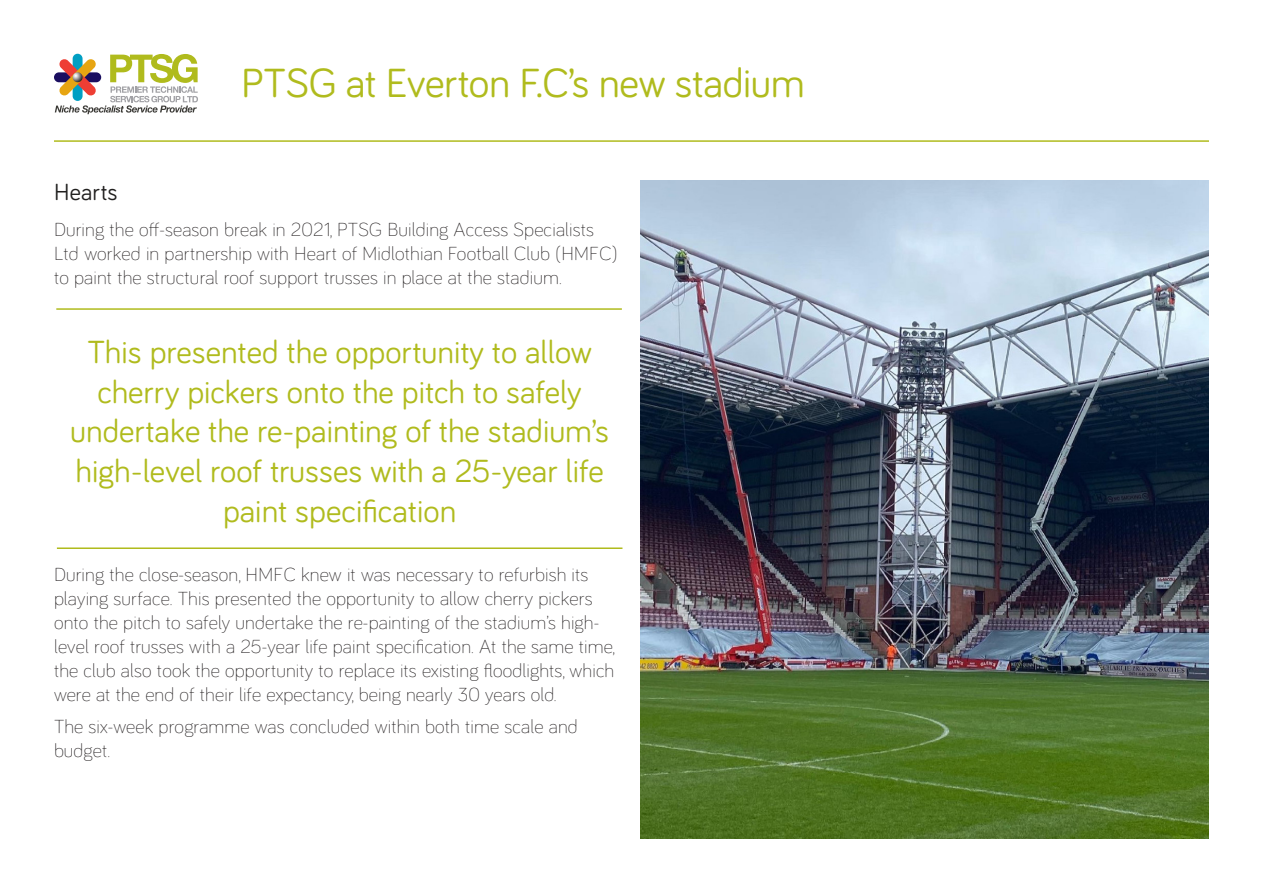
<style>
.page{position:relative;width:1263px;height:893px;background:#fff}
.page>*{position:absolute;margin:0;border:0;box-sizing:border-box;transform-origin:0 0}
.t1{font:42px "Bariol";letter-spacing:-.01em;color:#b0bb1d}
.Text_ONE{font:33px/39.6px "Bariol";color:#b0bb1d;text-align:center}
.Text_one{font:24px "Bariol";letter-spacing:.01em;color:#201f1e}
.Text{font:300 19.5px/24px "Bariol";letter-spacing:.01em;color:#231f20}
</style>
<div class="page">
<svg style="left:55px;top:54px;width:143px;height:60px"></svg>
<hr style="left:54px;top:140px;width:1155px;height:2px;background:#b0bb1d">
<img style="left:640px;top:181px;width:569px;height:658px">
<hr style="left:56px;top:308px;width:566px;height:2px;background:#b0bb1d">
<hr style="left:57px;top:547px;width:565px;height:2px;background:#b0bb1d">
<h1 class="t1" style="left:241px;top:54px;width:565px">PTSG at Everton F.C’s new stadium</h1>
<p class="Text_one" style="left:54px;top:175px;width:65px">Hearts</p>
<p class="Text" style="left:54px;top:217px;width:565px">During the off-season break in 2021, PTSG Building Access Specialists<br>Ltd worked in partnership with Heart of Midlothian Football Club (HMFC) to paint the structural roof support trusses in place at the stadium.</p>
<p class="Text_ONE" style="left:70px;top:331px;width:540px">This presented the opportunity to allow cherry pickers onto the pitch to safely undertake the re-painting of the stadium’s high-level roof trusses with a 25-year life paint specification</p>
<p class="Text" style="left:54px;top:561px;width:563px">During the close-season, HMFC knew it was necessary to refurbish its playing surface. This presented the opportunity to allow cherry pickers onto the pitch to safely undertake the re-painting of the stadium’s high&shy;level roof trusses with a 25-year life paint specification. At the same time, the club also took the opportunity to replace its existing floodlights, which were at the end of their life expectancy, being nearly 30 years old.</p>
<p class="Text" style="left:54px;top:714px;width:525px">The six-week programme was concluded within both time scale and budget.</p>
</div>
